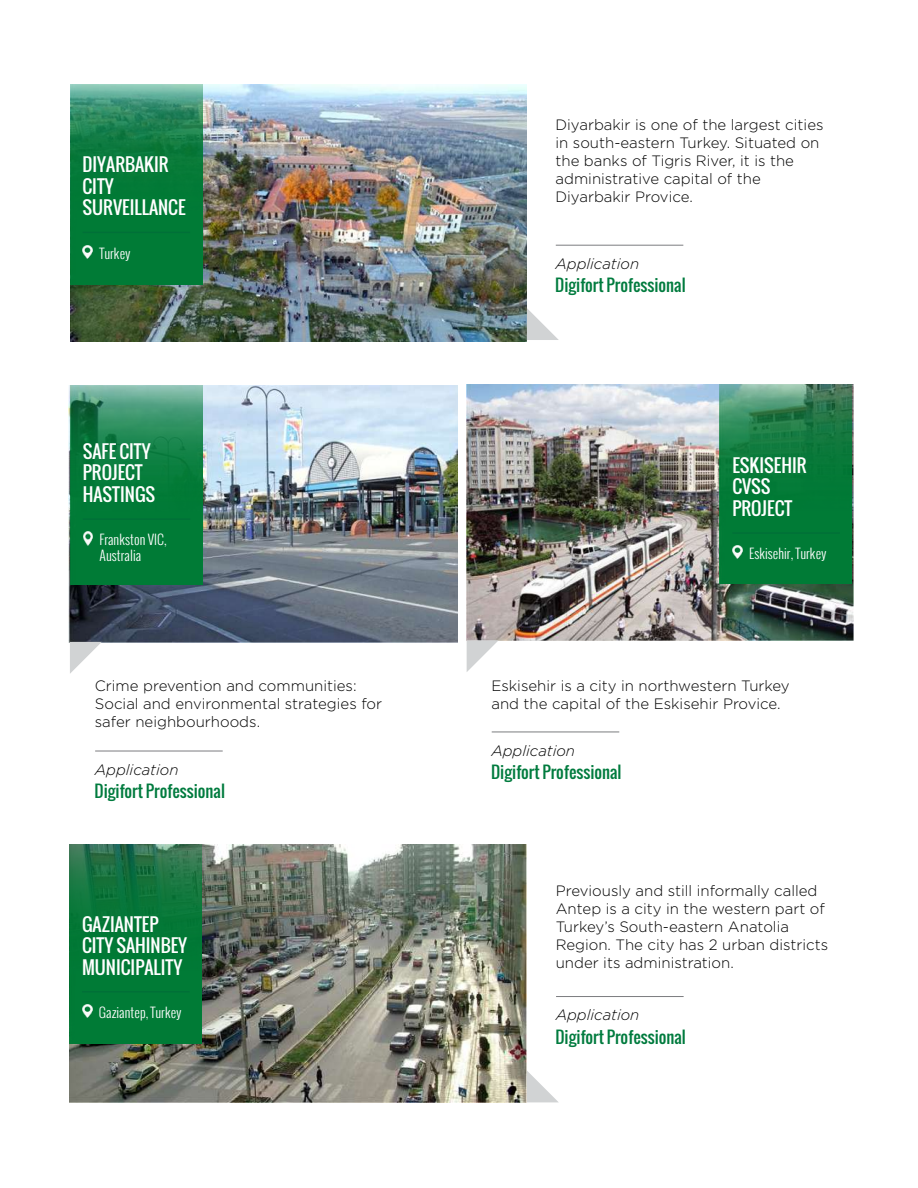
<style>
.page{position:relative;width:918px;height:1188px;background:#fff}
.page>*{position:absolute;margin:0;border:0;box-sizing:border-box;transform-origin:0 0}
.t1{font:18px/21.6px "Oswald";color:#fff}
.t2{font:16.5px "Oswald";color:#007b3e}
.t3{font:300 15px/18px "Gotham";color:#000}
.t4{font:italic 300 15px "Gotham";color:#000}
.t5{font:300 13.5px/16.2px "Oswald";color:#fff}
</style>
<div class="page">
<img style="left:70px;top:85px;width:457px;height:257px">
<hr style="left:556px;top:245px;width:127px;height:1px;background:#7b7c7f">
<img style="left:70px;top:85px;width:132px;height:199px">
<hr style="left:83px;top:232px;width:107px;height:1px;background:#007038">
<svg style="left:83px;top:245px;width:10px;height:13px"></svg>
<img style="left:69px;top:385px;width:389px;height:257px">
<hr style="left:95px;top:751px;width:128px;height:1px;background:#7b7c7f">
<img style="left:70px;top:385px;width:132px;height:199px">
<hr style="left:83px;top:518px;width:107px;height:2px;background:#007038">
<svg style="left:83px;top:532px;width:10px;height:13px"></svg>
<img style="left:467px;top:384px;width:386px;height:256px">
<img style="left:720px;top:384px;width:132px;height:199px">
<hr style="left:732px;top:532px;width:108px;height:2px;background:#007038">
<svg style="left:733px;top:546px;width:9px;height:13px"></svg>
<hr style="left:492px;top:732px;width:127px;height:1px;background:#7b7c7f">
<img style="left:69px;top:844px;width:458px;height:258px">
<img style="left:70px;top:844px;width:132px;height:200px">
<hr style="left:82px;top:991px;width:108px;height:2px;background:#007038">
<svg style="left:82px;top:1005px;width:10px;height:13px"></svg>
<hr style="left:556px;top:996px;width:128px;height:1px;background:#7b7c7f">
<svg style="left:527px;top:308px;width:32px;height:32px"></svg>
<svg style="left:70px;top:642px;width:32px;height:32px"></svg>
<svg style="left:467px;top:640px;width:32px;height:32px"></svg>
<svg style="left:527px;top:1071px;width:31px;height:31px"></svg>
<p class="t1" style="left:83px;top:153px;width:104px">DIYARBAKIR<br>CITY<br>SURVEILLANCE</p>
<p class="t5" style="left:99px;top:245px;width:33px">Turkey</p>
<p class="t1" style="left:83px;top:440px;width:74px">SAFE CITY<br>PROJECT<br>HASTINGS</p>
<p class="t5" style="left:100px;top:531px;width:68px">Frankston VIC,<br>Australia</p>
<p class="t3" style="left:95px;top:676px;width:289px">Crime prevention and communities:<br>Social and environmental strategies for safer neighbourhoods.</p>
<p class="t4" style="left:95px;top:761px;width:85px">Application</p>
<p class="t2" style="left:95px;top:779px;width:132px">Digifort Professional</p>
<p class="t1" style="left:82px;top:913px;width:107px">GAZIANTEP<br>CITY SAHINBEY<br>MUNICIPALITY</p>
<p class="t5" style="left:99px;top:1004px;width:84px">Gaziantep, Turkey</p>
<p class="t3" style="left:556px;top:115px;width:270px">Diyarbakir is one of the largest cities in south-eastern Turkey. Situated on the banks of Tigris River, it is the administrative capital of the<br>Diyarbakir Provice.</p>
<p class="t4" style="left:555px;top:255px;width:85px">Application</p>
<p class="t2" style="left:555px;top:273px;width:132px">Digifort Professional</p>
<p class="t1" style="left:732px;top:454px;width:76px">ESKISEHIR<br>CVSS<br>PROJECT</p>
<p class="t5" style="left:749px;top:545px;width:79px">Eskisehir, Turkey</p>
<p class="t3" style="left:491px;top:676px;width:300px">Eskisehir is a city in northwestern Turkey and the capital of the Eskisehir Provice.</p>
<p class="t4" style="left:491px;top:742px;width:85px">Application</p>
<p class="t2" style="left:491px;top:759px;width:132px">Digifort Professional</p>
<p class="t3" style="left:556px;top:881px;width:274px">Previously and still informally called Antep is a city in the western part of Turkey’s South-eastern Anatolia Region. The city has 2 urban districts under its administration.</p>
<p class="t4" style="left:556px;top:1007px;width:85px">Application</p>
<p class="t2" style="left:556px;top:1024px;width:132px">Digifort Professional</p>
</div>
